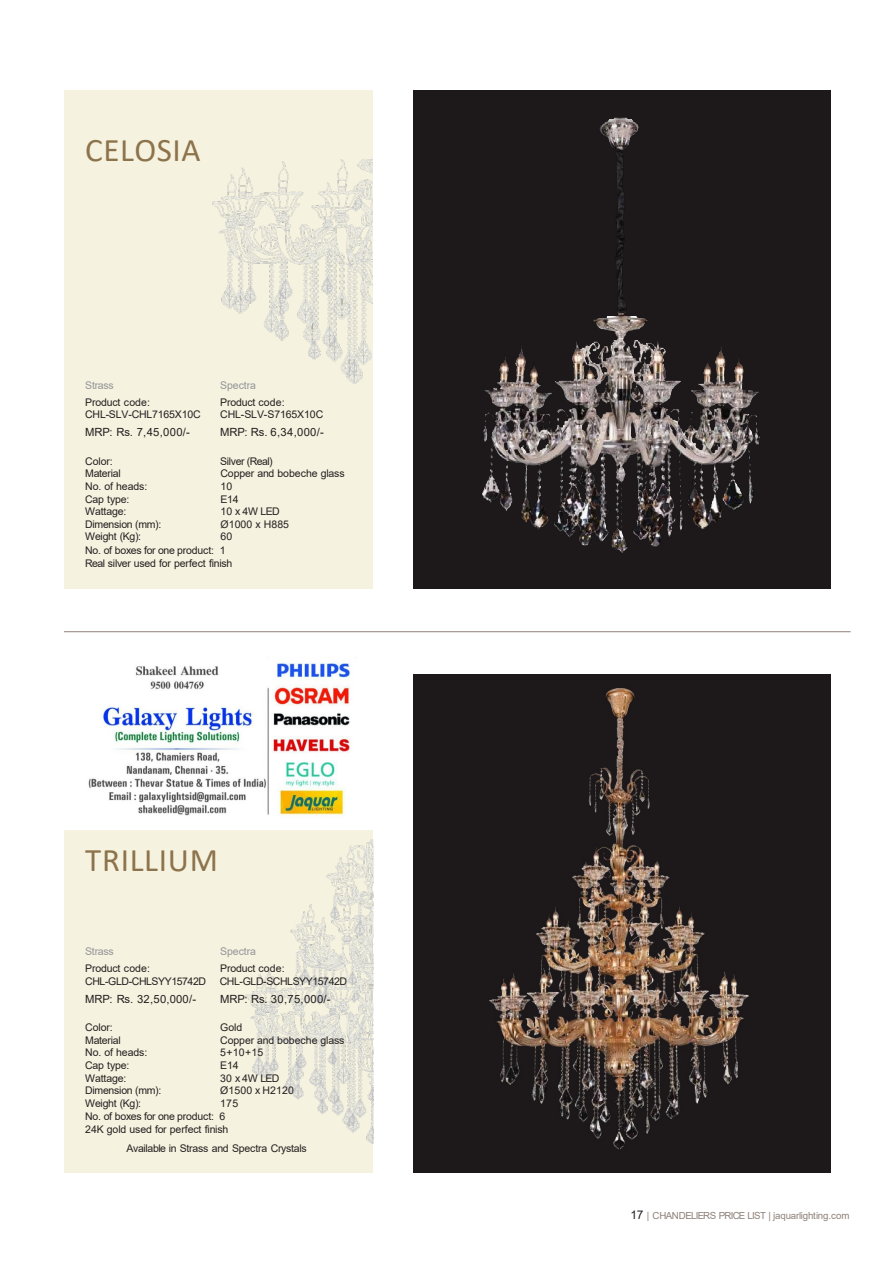
<style>
.page{position:relative;width:894px;height:1264px;background:#fff}
.page>*{position:absolute;margin:0;border:0;box-sizing:border-box;transform-origin:0 0}
.t1{font:33px "Calibri";letter-spacing:.02em;color:#8d734b}
.t2{font:11.25px "Arial";letter-spacing:.015em;color:#231f20}
.t3{font:10.5px/12.6px "Arial";letter-spacing:-.02em;color:#231f20}
.t4{font:10.5px/12.6px "Arial";letter-spacing:.01em;color:#231f20}
.t5{font:10.5px "Arial";letter-spacing:-.045em;color:#231f20}
.t6{font:10.5px "Arial";letter-spacing:-.01em;color:#939598}
.t7{font:10.5px "Arial";letter-spacing:-.04em;color:#231f20}
.t8{font:9.75px "Arial";letter-spacing:-.035em;color:#8e8178}
.s1{font-size:12px;color:#231f20}
</style>
<div class="page">
<div style="left:413px;top:90px;width:418px;height:498px;background:#1d191a"></div>
<div style="left:413px;top:674px;width:418px;height:498px;background:#1d191a"></div>
<div style="left:64px;top:830px;width:308px;height:342px;background:#f5f2df"></div>
<img style="left:489px;top:688px;width:260px;height:462px">
<div style="left:64px;top:90px;width:308px;height:498px;background:#f5f2df"></div>
<img style="left:482px;top:117px;width:277px;height:435px">
<img style="left:245px;top:839px;width:128px;height:305px">
<img style="left:212px;top:160px;width:161px;height:223px">
<hr style="left:64px;top:631px;width:787px;height:1px;background:#8f8278">
<img style="left:88px;top:663px;width:262px;height:153px">
<h2 class="t1" style="left:85px;top:127px;width:117px">CELOSIA</h2>
<p class="t6" style="left:85px;top:378px;width:30px">Strass</p>
<p class="t6" style="left:220px;top:378px;width:37px">Spectra</p>
<p class="t3" style="left:85px;top:396px;width:66px">Product code:</p>
<p class="t3" style="left:220px;top:396px;width:66px">Product code:</p>
<p class="t3" style="left:85px;top:408px;width:117px">CHL-SLV-CHL7165X10C</p>
<p class="t3" style="left:220px;top:408px;width:105px">CHL-SLV-S7165X10C</p>
<p class="t2" style="left:85px;top:424px;width:106px">MRP: Rs. 7,45,000/-</p>
<p class="t2" style="left:220px;top:424px;width:105px">MRP: Rs. 6,34,000/-</p>
<p class="t3" style="left:85px;top:455px;width:37px">Color:<br>Material</p>
<p class="t3" style="left:85px;top:480px;width:78px">No. of heads:<br>Cap type:<br>Wattage:<br>Dimension (mm):<br>Weight (Kg):</p>
<p class="t7" style="left:220px;top:454px;width:54px">Silver (Real)</p>
<p class="t3" style="left:220px;top:467px;width:126px">Copper and bobeche glass<br>10</p>
<p class="t3" style="left:220px;top:492px;width:20px">E14</p>
<p class="t4" style="left:220px;top:505px;width:70px">10 x 4W LED<br>Ø1000 x H885<br>60</p>
<p class="t3" style="left:85px;top:544px;width:149px">No. of boxes for one product: 1<br>Real silver used for perfect finish</p>
<p class="t1" style="left:85px;top:837px;width:134px">TRILLIUM</p>
<p class="t6" style="left:85px;top:944px;width:30px">Strass</p>
<p class="t6" style="left:220px;top:944px;width:37px">Spectra</p>
<p class="t3" style="left:85px;top:962px;width:66px">Product code:</p>
<p class="t3" style="left:220px;top:962px;width:66px">Product code:</p>
<p class="t5" style="left:85px;top:974px;width:122px">CHL-GLD-CHLSYY15742D</p>
<p class="t5" style="left:220px;top:974px;width:129px">CHL-GLD-SCHLSYY15742D</p>
<p class="t2" style="left:85px;top:991px;width:112px">MRP: Rs. 32,50,000/-</p>
<p class="t2" style="left:220px;top:991px;width:112px">MRP: Rs. 30,75,000/-</p>
<p class="t3" style="left:85px;top:1021px;width:37px">Color:<br>Material</p>
<p class="t3" style="left:85px;top:1046px;width:78px">No. of heads:<br>Cap type:<br>Wattage:<br>Dimension (mm):<br>Weight (Kg):</p>
<p class="t3" style="left:220px;top:1021px;width:23px">Gold</p>
<p class="t3" style="left:220px;top:1034px;width:126px">Copper and bobeche glass<br>5+10+15</p>
<p class="t3" style="left:220px;top:1059px;width:20px">E14</p>
<p class="t4" style="left:220px;top:1071px;width:75px">30 x 4W LED<br>Ø1500 x H2120<br>175</p>
<p class="t3" style="left:85px;top:1110px;width:145px">No. of boxes for one product: 6<br>24K gold used for perfect finish</p>
<p class="t3" style="left:127px;top:1141px;width:182px">Available in Strass and Spectra Crystals</p>
<p class="t8" style="left:630px;top:1208px;width:221px"><span class="s1">17</span> | CHANDELIERS PRICE LIST | jaquarlighting.com</p>
</div>
